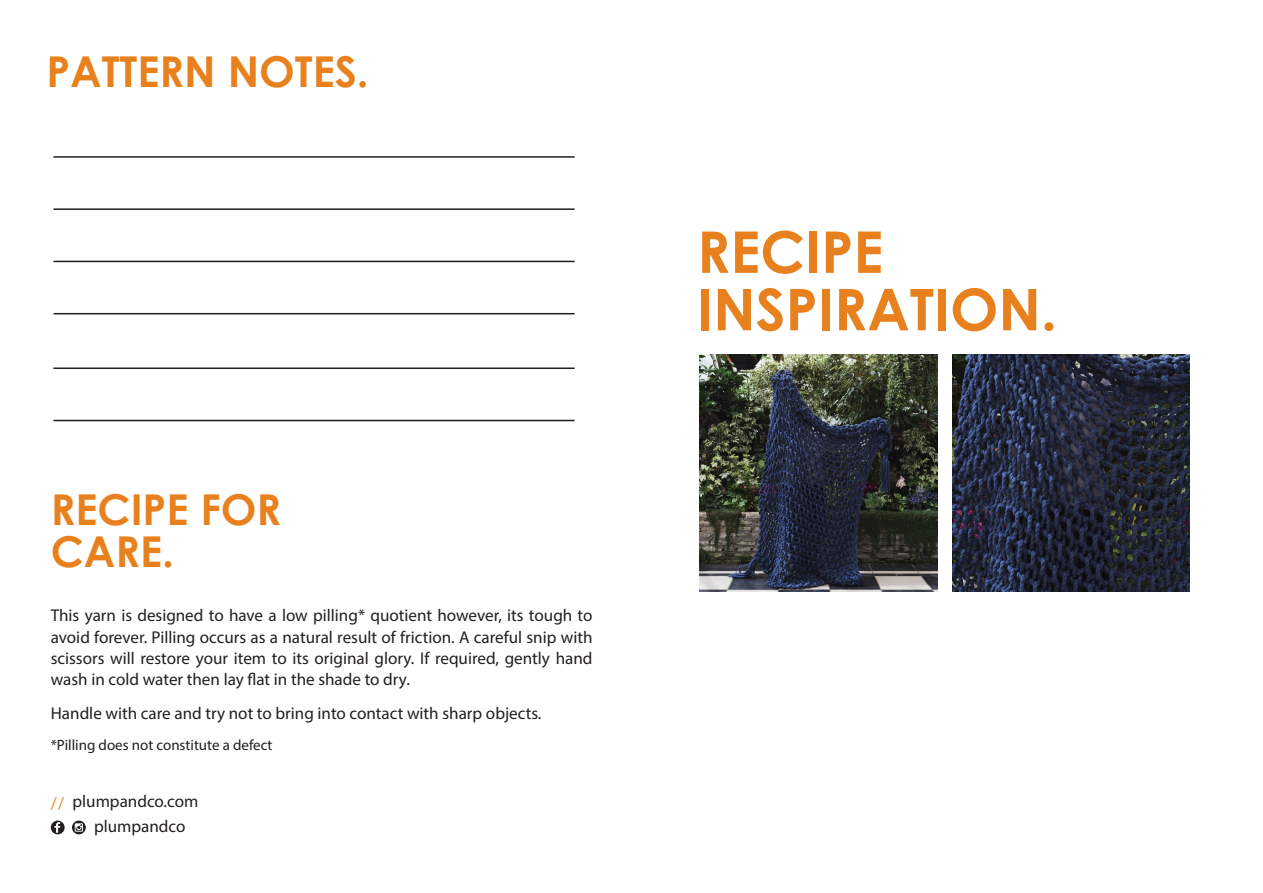
<style>
.page{position:relative;width:1263px;height:893px;background:#fff}
.page>*{position:absolute;margin:0;border:0;box-sizing:border-box;transform-origin:0 0}
.t1{font:700 57.45px/57.4px "Century Gothic";color:#e8811d}
.t2{font:700 42.6px/42.5px "Century Gothic";color:#e8811d}
.t3{font:17.1px/21.3px "Myriad Pro";color:#231f20;text-align:justify}
.t4{font:15px "Myriad Pro";color:#231f20}
.s1{color:#e8811d}
</style>
<div class="page">
<svg style="left:51px;top:821px;width:14px;height:13px"></svg>
<svg style="left:72px;top:821px;width:14px;height:13px"></svg>
<hr style="left:53px;top:156px;width:522px;height:2px;background:#231f20">
<hr style="left:53px;top:261px;width:522px;height:1px;background:#231f20">
<hr style="left:53px;top:367px;width:522px;height:2px;background:#231f20">
<hr style="left:53px;top:208px;width:522px;height:2px;background:#231f20">
<hr style="left:53px;top:313px;width:522px;height:1px;background:#231f20">
<hr style="left:53px;top:420px;width:522px;height:1px;background:#231f20">
<img style="left:699px;top:354px;width:238px;height:238px">
<img style="left:952px;top:354px;width:238px;height:238px">
<h2 class="t2" style="left:46px;top:49px;width:324px">PATTERN NOTES.</h2>
<h2 class="t2" style="left:51px;top:486px;width:232px">RECIPE FOR<br>CARE.</h2>
<p class="t3" style="left:51px;top:605px;width:543px">This yarn is designed to have a low pilling* quotient however, its tough to avoid forever. Pilling occurs as a natural result of friction. A careful snip with scissors will restore your item to its original glory. If required, gently hand wash in cold water then lay flat in the shade to dry.</p>
<p class="t3" style="left:51px;top:702px;width:492px">Handle with care and try not to bring into contact with sharp objects.</p>
<p class="t4" style="left:51px;top:736px;width:223px">*Pilling does not constitute a defect</p>
<p class="t3" style="left:94px;top:788px;width:106px;line-height:25.3px;text-indent:-43px"><span class="s1">//</span> plumpandco.com plumpandco</p>
<h1 class="t1" style="left:697px;top:221px;width:362px">RECIPE<br>INSPIRATION.</h1>
</div>
